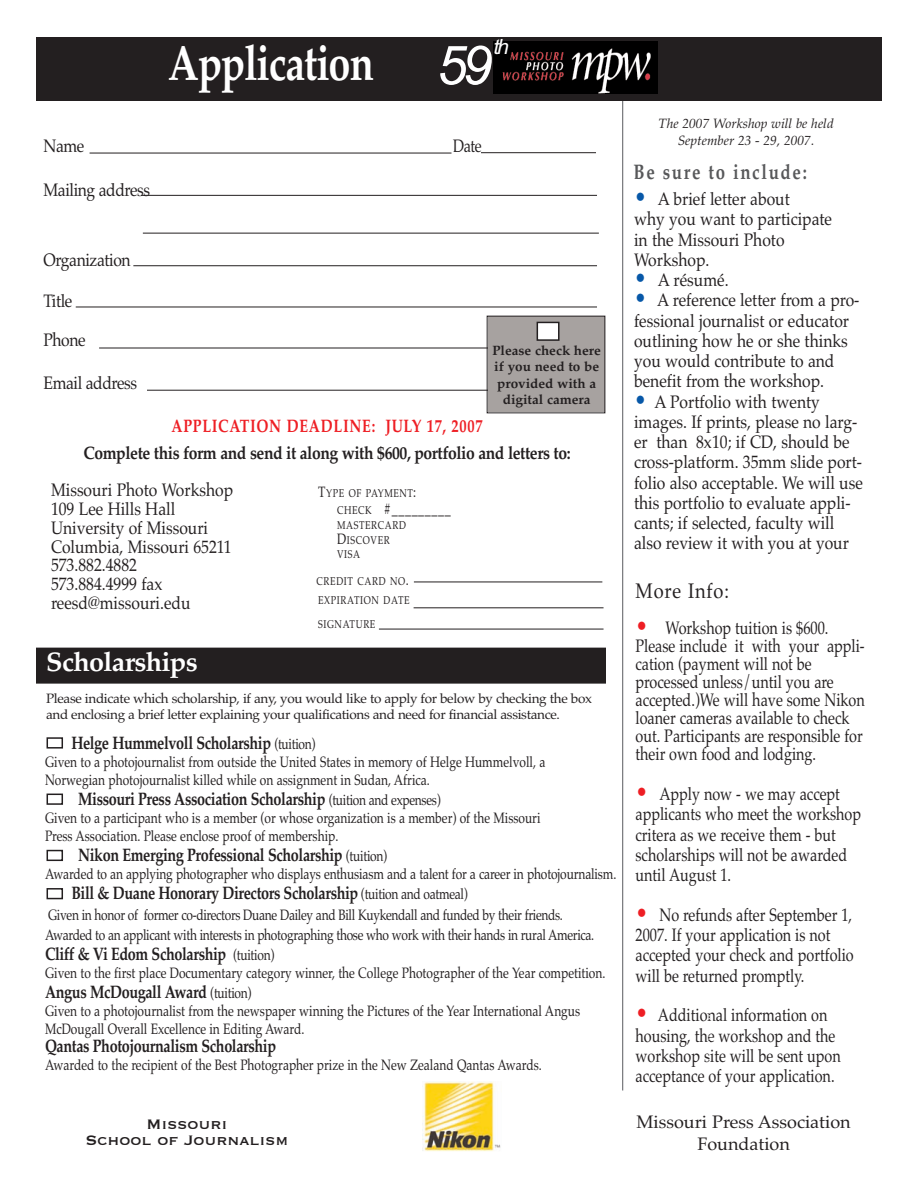
<style>
.page{position:relative;width:918px;height:1188px;background:#fff}
.page>*{position:absolute;margin:0;border:0;box-sizing:border-box;transform-origin:0 0}
.t1{font:italic 54px "Arial";color:#fff}
.t2{font:700 49.5px "Palatino";letter-spacing:-.025em;color:#fff;scale:.8 1}
.t3{font:700 27px "Palatino";letter-spacing:-.025em;color:#fff}
.t4{font:700 21px "Palatino";letter-spacing:.1em;color:#57585a;scale:.8 1}
.t5{font:21px "Palatino";letter-spacing:.05em;color:#231f20;scale:.87 1}
.t6{font:italic 21px "Arial";color:#fff}
.t7{font:18px/20.2px "Palatino";color:#231f20;scale:.87 1}
.t8{font:18px/20.2px "Palatino";color:#231f20;scale:.8 1}
.t9{font:700 18px "Palatino";letter-spacing:-.025em;color:#231f20;scale:.8 1}
.t10{font:700 18px "Palatino";letter-spacing:-.025em;color:#231f20;scale:.87 1}
.t11{font:18px "Palatino";letter-spacing:-.025em;color:#231f20;scale:.87 1}
.t12{font:18px/21.9px "Palatino";color:#231f20;text-align:center}
.t13{font:700 18px "Palatino";letter-spacing:.05em;color:#ee1e24;scale:.8 1}
.t14{font:18px/16.5px "Copperplate";color:#231f20;text-align:center}
.t15{font:15px/18px "Palatino";color:#231f20;scale:.8 1}
.t16{font:15px/20.2px "Palatino";letter-spacing:-.025em;color:#231f20;scale:.8 1}
.t17{font:13.5px/16.5px "Palatino";letter-spacing:-.025em;color:#231f20}
.t18{font:700 13.5px/16.5px "Palatino";color:#231f20;text-align:center}
.t19{font:italic 13.5px/16.5px "Palatino";color:#231f20;text-align:center}
.t20{font:11.25px/14.7px "Palatino";letter-spacing:.065em;color:#231f20;scale:.8 1}
.s1{font-size:15px}
.s2{font-size:11.25px}
.s3{font-weight:400;font-size:15px}
.s4{font-size:24px;color:#0758a8}
.s5{font-size:24px;color:#ee1e24}
</style>
<div class="page">
<hr style="left:622px;top:37px;width:1px;height:1053px;background:#6c6d70">
<hr style="left:481px;top:152px;width:115px;height:1px;background:#231f20">
<hr style="left:90px;top:153px;width:362px;height:1px;background:#231f20">
<hr style="left:76px;top:307px;width:521px;height:1px;background:#231f20">
<hr style="left:141px;top:195px;width:456px;height:1px;background:#231f20">
<hr style="left:143px;top:233px;width:456px;height:1px;background:#231f20">
<hr style="left:99px;top:348px;width:498px;height:1px;background:#231f20">
<hr style="left:147px;top:390px;width:457px;height:1px;background:#231f20">
<hr style="left:414px;top:582px;width:188px;height:1px;background:#231f20">
<hr style="left:414px;top:608px;width:190px;height:1px;background:#231f20">
<hr style="left:379px;top:629px;width:225px;height:1px;background:#231f20">
<div style="left:47px;top:888px;width:16px;height:11px;border:2px solid #231f20"></div>
<div style="left:47px;top:850px;width:16px;height:11px;border:2px solid #231f20"></div>
<div style="left:47px;top:794px;width:16px;height:11px;border:2px solid #231f20"></div>
<div style="left:47px;top:737px;width:16px;height:12px;border:2px solid #231f20"></div>
<hr style="left:133px;top:265px;width:464px;height:1px;background:#231f20">
<div style="left:36px;top:38px;width:846px;height:63px;background:#231f20"></div>
<img style="left:494px;top:41px;width:164px;height:52px">
<div style="left:36px;top:648px;width:570px;height:36px;background:#231f20"></div>
<img style="left:423px;top:1082px;width:78px;height:69px">
<div style="left:488px;top:316px;width:117px;height:96px;background:#a7a2a0"></div>
<div style="left:487px;top:316px;width:118px;height:97px;border:1px solid #231f20"></div>
<div style="left:537px;top:322px;width:22px;height:18px;background:#fff"></div>
<div style="left:537px;top:322px;width:23px;height:19px;border:2px solid #231f20"></div>
<h2 class="t2" style="left:168px;top:34px;width:259px">Application</h2>
<h1 class="t1" style="left:436px;top:34px;width:57px">59</h1>
<h3 class="t6" style="left:494px;top:35px;width:17px">th</h3>
<p class="t7" style="left:44px;top:136px;width:49px">Name</p>
<p class="t8" style="left:453px;top:136px;width:38px">Date</p>
<p class="t11" style="left:44px;top:179px;width:124px">Mailing address</p>
<p class="t11" style="left:44px;top:249px;width:102px">Organization</p>
<p class="t7" style="left:44px;top:290px;width:35px">Title</p>
<p class="t7" style="left:44px;top:330px;width:50px">Phone</p>
<p class="t11" style="left:44px;top:372px;width:109px">Email address</p>
<p class="t13" style="left:171px;top:415px;width:390px">APPLICATION DEADLINE: JULY 17, 2007</p>
<p class="t18" style="left:492px;top:342px;width:110px">Please check here if you need to be provided with a digital camera</p>
<p class="t10" style="left:83px;top:442px;width:561px">Complete this form and send it along with $600, portfolio and letters to:</p>
<p class="t7" style="left:51px;top:481px;width:211px;line-height:18.8px">Missouri Photo Workshop<br>109 Lee Hills Hall<br>University of Missouri<br>Columbia, Missouri 65211<br>573.882.4882<br>573.884.4999 fax reesd@missouri.edu</p>
<p class="t20" style="left:318px;top:486px;width:124px"><span class="s1">T</span>YPE OF PAYMENT<span class="s1">:</span></p>
<p class="t15" style="left:337px;top:500px;width:144px"><span class="s2">CHECK</span> #_________</p>
<p class="t20" style="left:337px;top:518px;width:88px">MASTERCARD<br><span class="s1">D</span>ISCOVER<br>VISA</p>
<p class="t20" style="left:317px;top:571px;width:118px;line-height:19.8px">CREDIT CARD NO<span class="s1">.<br></span>EXPIRATION DATE</p>
<p class="t20" style="left:318px;top:617px;width:73px">SIGNATURE</p>
<h3 class="t3" style="left:46px;top:646px;width:153px">Scholarships</h3>
<p class="t17" style="left:46px;top:690px;width:547px">Please indicate which scholarship, if any, you would like to apply for below by checking the box and enclosing a brief letter explaining your qualifications and need for financial assistance.</p>
<p class="t9" style="left:71px;top:732px;width:307px">Helge Hummelvoll Scholarship <span class="s3">(tuition)</span></p>
<p class="t15" style="left:45px;top:752px;width:627px">Given to a photojournalist from outside the United States in memory of Helge Hummelvoll, a<br>Norwegian photojournalist killed while on assignment in Sudan, Africa.</p>
<p class="t9" style="left:78px;top:788px;width:455px">Missouri Press Association Scholarship <span class="s3">(tuition and expenses)</span></p>
<p class="t15" style="left:45px;top:809px;width:621px">Given to a participant who is a member (or whose organization is a member) of the Missouri<br>Press Association. Please enclose proof of membership.</p>
<p class="t9" style="left:78px;top:844px;width:388px">Nikon Emerging Professional Scholarship <span class="s3">(tuition)</span></p>
<p class="t15" style="left:45px;top:865px;width:716px">Awarded to an applying photographer who displays enthusiasm and a talent for a career in photojournalism.</p>
<p class="t9" style="left:71px;top:883px;width:497px">Bill &amp; Duane Honorary Directors Scholarship <span class="s3">(tuition and oatmeal)</span></p>
<p class="t16" style="left:45px;top:904px;width:688px">Given in honor of former co-directors Duane Dailey and Bill Kuykendall and funded by their friends.<br>Awarded to an applicant with interests in photographing those who work with their hands in rural America.</p>
<p class="t9" style="left:45px;top:943px;width:288px">Cliff &amp; Vi Edom Scholarship <span class="s3">(tuition)</span></p>
<p class="t15" style="left:45px;top:964px;width:702px">Given to the first place Documentary category winner, the College Photographer of the Year competition.</p>
<p class="t9" style="left:45px;top:982px;width:260px">Angus McDougall Award <span class="s3">(tuition)</span></p>
<p class="t15" style="left:45px;top:1002px;width:671px">Given to a photojournalist from the newspaper winning the Pictures of the Year International Angus<br>McDougall Overall Excellence in Editing Award.</p>
<p class="t9" style="left:45px;top:1036px;width:290px">Qantas Photojournalism Scholarship</p>
<p class="t15" style="left:45px;top:1056px;width:622px">Awarded to the recipient of the Best Photographer prize in the New Zealand Qantas Awards.</p>
<p class="t14" style="left:85px;top:1115px;width:205px">Missouri<br>School of Journalism</p>
<p class="t19" style="left:658px;top:115px;width:177px">The 2007 Workshop will be held<br>September 23 - 29, 2007.</p>
<h3 class="t4" style="left:634px;top:160px;width:218px">Be sure to include:</h3>
<p class="t7" style="left:634px;top:189px;width:229px"><span class="s4">•</span> A brief letter about<br>why you want to participate in the Missouri Photo<br>Workshop.</p>
<p class="t7" style="left:634px;top:270px;width:110px"><span class="s4">•</span> A résumé.</p>
<p class="t7" style="left:634px;top:290px;width:261px"><span class="s4">•</span> A reference letter from a pro&shy;fessional journalist or educator outlining how he or she thinks you would contribute to and benefit from the workshop.</p>
<p class="t7" style="left:634px;top:391px;width:264px"><span class="s4">•</span> A Portfolio with twenty images. If prints, please no larg&shy;er than 8x10; if CD, should be cross-platform. 35mm slide port&shy;folio also acceptable. We will use this portfolio to evaluate appli&shy;cants; if selected, faculty will also review it with you at your</p>
<h3 class="t5" style="left:636px;top:578px;width:109px">More Info:</h3>
<p class="t8" style="left:636px;top:618px;width:288px;line-height:18px"><span class="s5">•</span> Workshop tuition is $600.<br>Please include it with your appli&shy;cation (payment will not be processed unless/until you are accepted.)We will have some Nikon loaner cameras available to check out. Participants are responsible for their own food and lodging.</p>
<p class="t8" style="left:636px;top:784px;width:283px"><span class="s5">•</span> Apply now - we may accept applicants who meet the workshop critera as we receive them - but scholarships will not be awarded until August 1.</p>
<p class="t8" style="left:636px;top:905px;width:274px"><span class="s5">•</span> No refunds after September 1,<br>2007. If your application is not accepted your check and portfolio will be returned promptly.</p>
<p class="t8" style="left:636px;top:1005px;width:258px"><span class="s5">•</span> Additional information on housing, the workshop and the workshop site will be sent upon acceptance of your application.</p>
<p class="t12" style="left:637px;top:1111px;width:216px">Missouri Press Association<br>Foundation</p>
</div>
